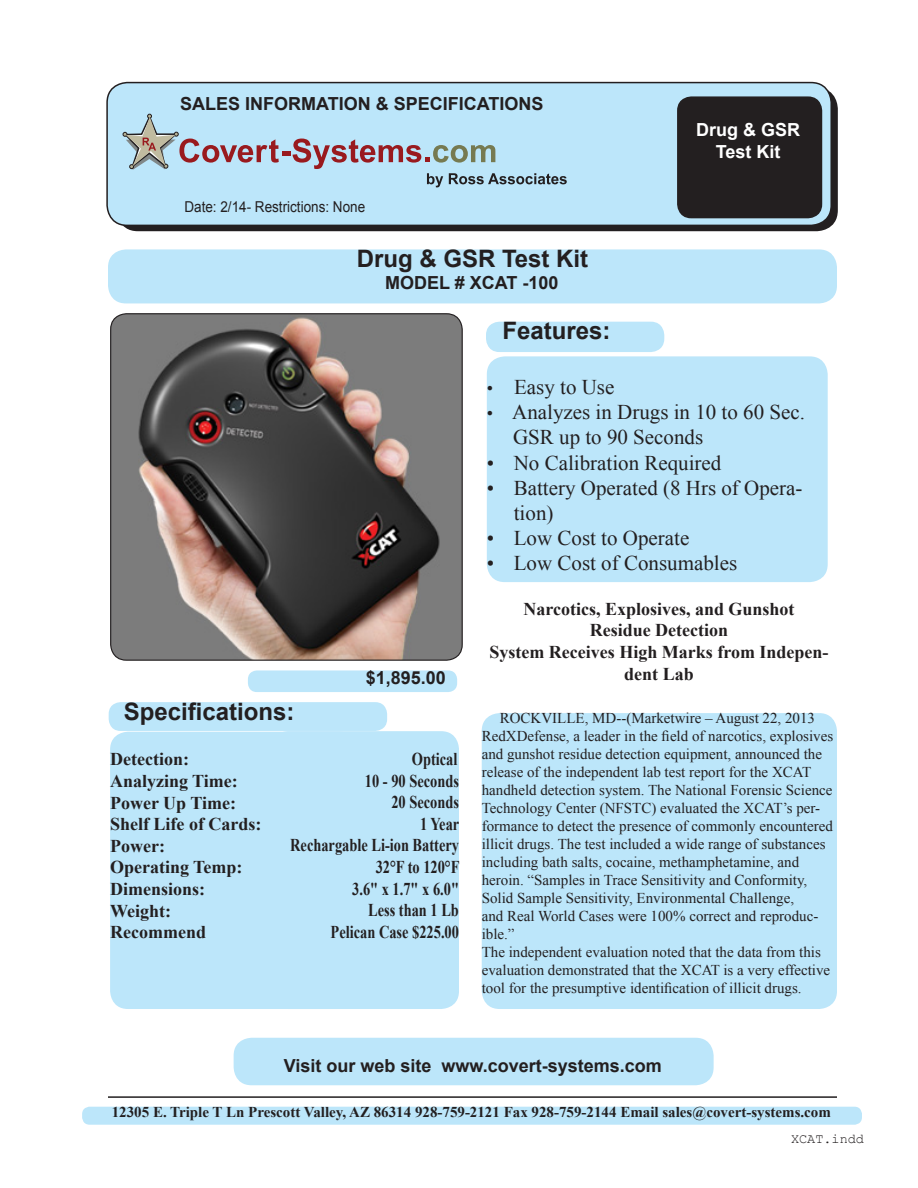
<style>
.page{position:relative;width:918px;height:1188px;background:#fff}
.page>*{position:absolute;margin:0;border:0;box-sizing:border-box;transform-origin:0 0}
.t1{font:700 24px "Arial";color:#231f20}
.t2{font:21px/25.2px "Times New Roman";color:#231f20}
.t3{font:700 18px/21.6px "Times New Roman";color:#231f20;text-align:center}
.t4{font:700 18px "Times New Roman";color:#231f20;scale:.8 1}
.t5{font:700 18px "Arial";color:#231f20}
.t6{font:700 18px "Arial";color:#fff}
.t7{font:15px/18px "Times New Roman";color:#231f20}
.t8{font:700 15px "Times New Roman";color:#231f20}
.t9{font:15px "Arial";color:#231f20;scale:.9 1}
.t10{font:13.5px "Courier New";color:#231f20}
.s1{font-size:18px}
</style>
<div class="page">
<div style="left:110px;top:732px;width:247px;height:277px;background:#bce6fa;border-radius:18px"></div>
<div style="left:248px;top:670px;width:209px;height:22px;background:#bce6fa;border-radius:9px"></div>
<img style="left:111px;top:314px;width:351px;height:346px">
<div style="left:110px;top:313px;width:353px;height:348px;border:1px solid #231f20;border-radius:16px"></div>
<div style="left:117px;top:88px;width:721px;height:143px;border:2px solid #231f20;border-radius:20px"></div>
<div style="left:107px;top:83px;width:724px;height:142px;background:#bce6fa;border-radius:20px"></div>
<div style="left:106px;top:82px;width:726px;height:144px;border:2px solid #231f20;border-radius:20px"></div>
<hr style="left:108px;top:1096px;width:729px;height:2px;background:#231f20">
<div style="left:82px;top:1107px;width:780px;height:18px;background:#bce6fa;border-radius:8px"></div>
<div style="left:108px;top:249px;width:729px;height:54px;background:#bce6fa;border-radius:18px"></div>
<div style="left:270px;top:731px;width:189px;height:278px;background:#bce6fa;border-radius:18px"></div>
<div style="left:678px;top:97px;width:143px;height:121px;background:#231f20;border-radius:14px"></div>
<div style="left:677px;top:96px;width:145px;height:122px;border:2px solid #231f20;border-radius:14px"></div>
<div style="left:486px;top:322px;width:178px;height:30px;background:#bce6fa;border-radius:14px"></div>
<div style="left:482px;top:713px;width:355px;height:296px;background:#bce6fa;border-radius:18px"></div>
<div style="left:487px;top:356px;width:341px;height:226px;background:#bce6fa;border-radius:18px"></div>
<div style="left:109px;top:702px;width:278px;height:29px;background:#bce6fa;border-radius:12px"></div>
<svg style="left:123px;top:114px;width:444px;height:73px"></svg>
<div style="left:234px;top:1038px;width:480px;height:47px;background:#bce6fa;border-radius:18px"></div>
<p class="t5" style="left:180px;top:92px;width:365px">SALES INFORMATION &amp; SPECIFICATIONS</p>
<p class="t9" style="left:184px;top:197px;width:202px">Date: 2/14- Restrictions: None</p>
<p class="t1" style="left:357px;top:242px;width:233px">Drug &amp; GSR Test Kit</p>
<p class="t5" style="left:385px;top:270px;width:175px">MODEL # XCAT -100</p>
<p class="t1" style="left:502px;top:315px;width:110px">Features:</p>
<p class="t6" style="left:696px;top:118px;width:106px">Drug &amp; GSR</p>
<p class="t6" style="left:716px;top:140px;width:66px">Test Kit</p>
<p class="t1" style="left:124px;top:695px;width:172px">Specifications:</p>
<p class="t5" style="left:366px;top:665px;width:82px">$1,895.00</p>
<p class="t3" style="left:110px;top:748px;width:80px">Detection:</p>
<p class="t3" style="left:110px;top:770px;width:129px">Analyzing Time:</p>
<p class="t3" style="left:110px;top:791px;width:127px">Power Up Time:</p>
<p class="t3" style="left:110px;top:813px;width:153px">Shelf Life of Cards:</p>
<p class="t3" style="left:110px;top:835px;width:56px">Power:</p>
<p class="t3" style="left:110px;top:856px;width:134px">Operating Temp:</p>
<p class="t3" style="left:110px;top:878px;width:97px">Dimensions:</p>
<p class="t3" style="left:110px;top:899px;width:63px">Weight:</p>
<p class="t3" style="left:110px;top:921px;width:97px">Recommend</p>
<p class="t4" style="left:412px;top:746px;width:59px">Optical</p>
<p class="t4" style="left:365px;top:768px;width:119px">10 - 90 Seconds</p>
<p class="t4" style="left:391px;top:790px;width:86px">20 Seconds</p>
<p class="t4" style="left:420px;top:811px;width:50px">1 Year</p>
<p class="t4" style="left:290px;top:833px;width:212px">Rechargable Li-ion Battery</p>
<p class="t4" style="left:376px;top:854px;width:106px">32°F to 120°F</p>
<p class="t4" style="left:352px;top:876px;width:135px">3.6" x 1.7" x 6.0"</p>
<p class="t4" style="left:368px;top:898px;width:115px">Less than 1 Lb</p>
<p class="t4" style="left:331px;top:919px;width:162px">Pelican Case $225.00</p>
<p class="t2" style="left:487px;top:374px;width:129px"><span class="s1">•</span> Easy to Use</p>
<p class="t2" style="left:513px;top:399px;width:293px;text-indent:-26px"><span class="s1">•</span> Analyzes in Drugs in 10 to 60 Sec.<br>GSR up to 90 Seconds</p>
<p class="t2" style="left:487px;top:450px;width:236px">• No Calibration Required</p>
<p class="t2" style="left:514px;top:475px;width:290px;text-indent:-27px">• Battery Operated (8 Hrs of Opera&shy;tion)</p>
<p class="t2" style="left:487px;top:525px;width:204px">• Low Cost to Operate</p>
<p class="t2" style="left:487px;top:551px;width:252px">• Low Cost of Consumables</p>
<p class="t3" style="left:523px;top:598px;width:273px">Narcotics, Explosives, and Gunshot</p>
<p class="t3" style="left:590px;top:619px;width:140px">Residue Detection</p>
<p class="t3" style="left:489px;top:641px;width:341px">System Receives High Marks from Indepen&shy;dent Lab</p>
<p class="t7" style="left:500px;top:709px;width:317px">ROCKVILLE, MD--(Marketwire – August 22, 2013</p>
<p class="t7" style="left:482px;top:727px;width:353px">RedXDefense, a leader in the field of narcotics, explosives and gunshot residue detection equipment, announced the release of the independent lab test report for the XCAT handheld detection system. The National Forensic Science Technology Center (NFSTC) evaluated the XCAT’s per&shy;formance to detect the presence of commonly encountered illicit drugs. The test included a wide range of substances including bath salts, cocaine, methamphetamine, and heroin. “Samples in Trace Sensitivity and Conformity, Solid Sample Sensitivity, Environmental Challenge,</p>
<p class="t7" style="left:482px;top:907px;width:338px">and Real World Cases were 100% correct and reproduc&shy;ible.”</p>
<p class="t7" style="left:482px;top:943px;width:341px">The independent evaluation noted that the data from this</p>
<p class="t7" style="left:482px;top:961px;width:350px">evaluation demonstrated that the XCAT is a very effective tool for the presumptive identification of illicit drugs.</p>
<p class="t5" style="left:284px;top:1053px;width:380px">Visit our web site www.covert-systems.com</p>
<p class="t8" style="left:112px;top:1101px;width:721px">12305 E. Triple T Ln Prescott Valley, AZ 86314 928-759-2121 Fax 928-759-2144 Email sales@covert-systems.com</p>
<p class="t10" style="left:791px;top:1131px;width:74px">XCAT.indd</p>
</div>
